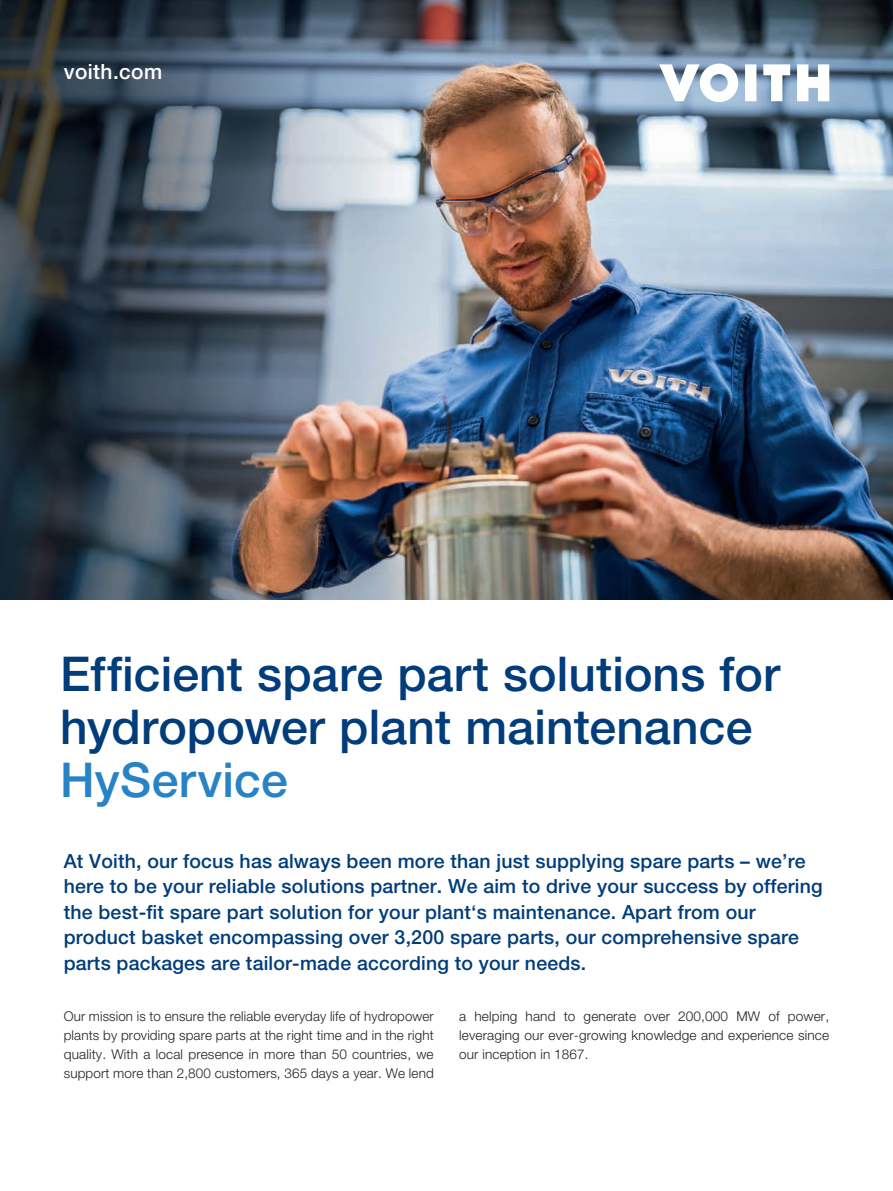
<style>
.page{position:relative;width:893px;height:1191px;background:#fff}
.page>*{position:absolute;margin:0;border:0;box-sizing:border-box;transform-origin:0 0}
.t1{font:500 48px/52.8px "Helvetica Neue LT Pro";letter-spacing:.005em;color:#013c7b}
.t2{font:500 48px "Helvetica Neue LT Pro";letter-spacing:.005em;color:#2783c5}
.t3{font:500 21px "Helvetica Neue LT Pro";letter-spacing:.02em;color:#fff}
.t4{font:500 19.5px/25.5px "Helvetica Neue LT Pro";letter-spacing:.01em;color:#013c7b}
.t5{font:300 13.5px/19.2px "Helvetica Neue LT Pro";letter-spacing:.01em;color:#231f20;text-align:justify}
</style>
<div class="page">
<img style="left:0;top:0;width:893px;height:600px">
<svg style="left:659px;top:64px;width:79px;height:38px"></svg>
<svg style="left:745px;top:64px;width:11px;height:37px"></svg>
<svg style="left:763px;top:64px;width:27px;height:37px"></svg>
<svg style="left:797px;top:64px;width:32px;height:37px"></svg>
<h2 class="t3" style="left:64px;top:59px;width:100px">voith.com</h2>
<h1 class="t1" style="left:60px;top:647px;width:721px">Efficient spare part solutions for hydropower plant maintenance</h1>
<h1 class="t2" style="left:60px;top:751px;width:229px">HyService</h1>
<p class="t4" style="left:64px;top:848px;width:760px">At Voith, our focus has always been more than just supplying spare parts – we’re here to be your reliable solutions partner. We aim to drive your success by offering the best-fit spare part solution for your plant‘s maintenance. Apart from our product basket encompassing over 3,200 spare parts, our comprehensive spare parts packages are tailor-made according to your needs.</p>
<p class="t5" style="left:64px;top:1006px;width:371px">Our mission is to ensure the reliable everyday life of hydropower plants by providing spare parts at the right time and in the right quality. With a local presence in more than 50 countries, we support more than 2,800 customers, 365 days a year. We lend</p>
<p class="t5" style="left:459px;top:1006px;width:371px">a helping hand to generate over 200,000 MW of power, leveraging our ever-growing knowledge and experience since our inception in 1867.</p>
</div>
